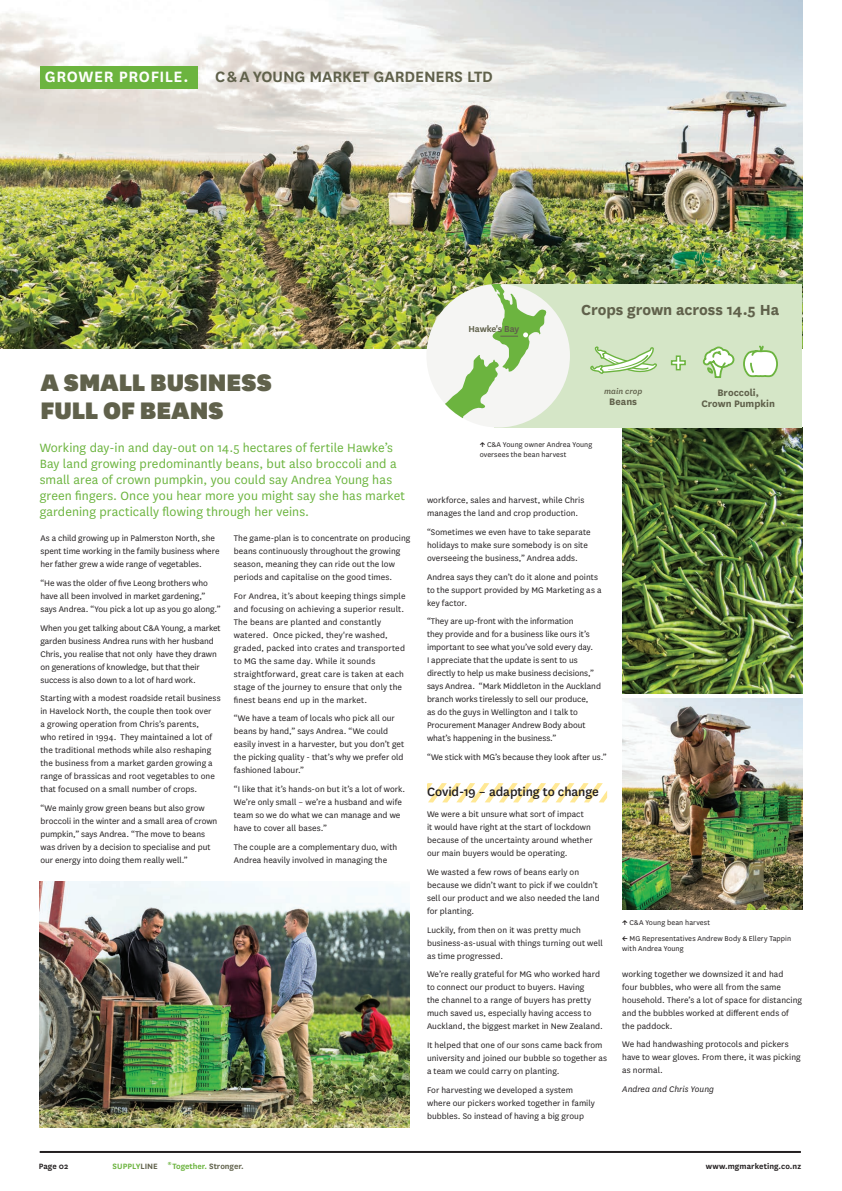
<style>
.page{position:relative;width:842px;height:1191px;background:#fff}
.page>*{position:absolute;margin:0;border:0;box-sizing:border-box;transform-origin:0 0}
.t1{font:900 28px/28px "National";color:#60614b}
.t2{font:600 17.5px "National";letter-spacing:-.005em;color:#60614b}
.t3{font:600 17.5px "National";letter-spacing:.03em;color:#fff}
.t4{font:700 17px "National";letter-spacing:-.005em;color:#60614b}
.t5{font:14px/16px "National";letter-spacing:.005em;color:#6cb43f}
.t6{font:500 14px "National";letter-spacing:-.005em;color:#231f20}
.t7{font:700 11px/11px "National";color:#60614b;text-align:center}
.t8{font:600 10.1px "National";letter-spacing:-.015em;color:#60614b}
.t9{font:9.5px/13px "National";letter-spacing:.005em;color:#231f20}
.t10{font:italic 9.5px "National";color:#231f20}
.t11{font:600 9px "National";color:#6cb43f}
.t12{font:600 9px "National";letter-spacing:.01em;color:#231f20}
.t13{font:italic 500 9px "National";letter-spacing:.005em;color:#60614b}
.t14{font:8.1px/15.7px "National";letter-spacing:.01em;color:#231f20}
.t15{font:700 4px "Futura";color:#6cb43f}
.s1{font-weight:600}
.s2{color:#60614b}
</style>
<div class="page">
<img style="left:622px;top:427px;width:180px;height:266px">
<img style="left:0;top:0;width:802px;height:349px">
<div style="left:40px;top:66px;width:157px;height:23px;background:#6cb43f"></div>
<img style="left:40px;top:881px;width:369px;height:246px">
<img style="left:622px;top:698px;width:180px;height:211px">
<svg style="left:427px;top:783px;width:181px;height:19px"></svg>
<hr style="left:40px;top:1151px;width:761px;height:2px;background:#231f20">
<div style="left:494px;top:284px;width:308px;height:143px;background:#d5e6c7"></div>
<div style="left:426px;top:284px;width:144px;height:143px;background:#f5f5f3;border-radius:50%"></div>
<svg style="left:426px;top:284px;width:121px;height:143px"></svg>
<svg style="left:590px;top:346px;width:67px;height:28px"></svg>
<svg style="left:743px;top:345px;width:35px;height:32px"></svg>
<svg style="left:703px;top:346px;width:31px;height:32px"></svg>
<svg style="left:670px;top:355px;width:16px;height:16px"></svg>
<h2 class="t3" style="left:45px;top:65px;width:145px">GROWER PROFILE.</h2>
<h2 class="t2" style="left:215px;top:65px;width:279px">C &amp; A YOUNG MARKET GARDENERS LTD</h2>
<h1 class="t1" style="left:40px;top:366px;width:233px">A SMALL BUSINESS<br>FULL OF BEANS</h1>
<p class="t8" style="left:468px;top:322px;width:52px">Hawke's Bay</p>
<h3 class="t4" style="left:581px;top:298px;width:200px">Crops grown across 14.5 Ha</h3>
<p class="t13" style="left:604px;top:385px;width:40px">main crop</p>
<p class="t7" style="left:609px;top:395px;width:30px">Beans</p>
<p class="t7" style="left:701px;top:386px;width:75px">Broccoli,<br>Crown Pumpkin</p>
<p class="t5" style="left:40px;top:439px;width:367px">Working day-in and day-out on 14.5 hectares of fertile Hawke’s Bay land growing predominantly beans, but also broccoli and a small area of crown pumpkin, you could say Andrea Young has green fingers. Once you hear more you might say she has market gardening practically flowing through her veins.</p>
<p class="t9" style="left:40px;top:531px;width:181px">As a child growing up in Palmerston North, she spent time working in the family business where her father grew a wide range of vegetables.</p>
<p class="t9" style="left:40px;top:576px;width:182px">“He was the older of five Leong brothers who have all been involved in market gardening,” says Andrea. “You pick a lot up as you go along.”</p>
<p class="t9" style="left:40px;top:620px;width:182px">When you get talking about C&amp;A Young, a market garden business Andrea runs with her husband Chris, you realise that not only have they drawn on generations of knowledge, but that their success is also down to a lot of hard work.</p>
<p class="t9" style="left:40px;top:691px;width:182px">Starting with a modest roadside retail business in Havelock North, the couple then took over<br>a growing operation from Chris’s parents,<br>who retired in 1994. They maintained a lot of the traditional methods while also reshaping the business from a market garden growing a range of brassicas and root vegetables to one that focused on a small number of crops.</p>
<p class="t9" style="left:40px;top:801px;width:178px">“We mainly grow green beans but also grow broccoli in the winter and a small area of crown pumpkin,” says Andrea. “The move to beans was driven by a decision to specialise and put our energy into doing them really well.”</p>
<p class="t9" style="left:234px;top:531px;width:178px">The game-plan is to concentrate on producing beans continuously throughout the growing season, meaning they can ride out the low periods and capitalise on the good times.</p>
<p class="t9" style="left:234px;top:589px;width:173px">For Andrea, it’s about keeping things simple and focusing on achieving a superior result.<br>The beans are planted and constantly watered. Once picked, they're washed, graded, packed into crates and transported to MG the same day. While it sounds straightforward, great care is taken at each stage of the journey to ensure that only the finest beans end up in the market.</p>
<p class="t9" style="left:234px;top:711px;width:172px">“We have a team of locals who pick all our beans by hand,” says Andrea. “We could easily invest in a harvester, but you don’t get the picking quality - that’s why we prefer old fashioned labour.”</p>
<p class="t9" style="left:234px;top:782px;width:173px">“I like that it’s hands-on but it’s a lot of work.<br>We’re only small – we’re a husband and wife team so we do what we can manage and we have to cover all bases.”</p>
<p class="t9" style="left:234px;top:840px;width:165px">The couple are a complementary duo, with<br>Andrea heavily involved in managing the</p>
<p class="t14" style="left:480px;top:439px;width:114px;line-height:10px"><span class="s1">↑</span> C&amp;A Young owner Andrea Young oversees the bean harvest</p>
<p class="t9" style="left:427px;top:493px;width:159px">workforce, sales and harvest, while Chris manages the land and crop production.</p>
<p class="t9" style="left:427px;top:525px;width:165px">“Sometimes we even have to take separate holidays to make sure somebody is on site overseeing the business,” Andrea adds.</p>
<p class="t9" style="left:427px;top:570px;width:176px">Andrea says they can’t do it alone and points to the support provided by MG Marketing as a key factor.</p>
<p class="t9" style="left:427px;top:614px;width:175px">“They are up-front with the information<br>they provide and for a business like ours it’s important to see what you’ve sold every day.<br>I appreciate that the update is sent to us directly to help us make business decisions,” says Andrea. “Mark Middleton in the Auckland branch works tirelessly to sell our produce,<br>as do the guys in Wellington and I talk to Procurement Manager Andrew Body about what’s happening in the business.”</p>
<p class="t9" style="left:427px;top:750px;width:181px">“We stick with MG’s because they look after us.”</p>
<h3 class="t6" style="left:427px;top:782px;width:173px">Covid-19 – adapting to change</h3>
<p class="t9" style="left:427px;top:807px;width:167px">We were a bit unsure what sort of impact<br>it would have right at the start of lockdown because of the uncertainty around whether our main buyers would be operating.</p>
<p class="t9" style="left:427px;top:865px;width:174px">We wasted a few rows of beans early on because we didn’t want to pick if we couldn’t sell our product and we also needed the land for planting.</p>
<p class="t9" style="left:427px;top:923px;width:177px">Luckily, from then on it was pretty much business-as-usual with things turning out well as time progressed.</p>
<p class="t9" style="left:427px;top:967px;width:177px">We’re really grateful for MG who worked hard to connect our product to buyers. Having<br>the channel to a range of buyers has pretty much saved us, especially having access to Auckland, the biggest market in New Zealand.</p>
<p class="t9" style="left:427px;top:1038px;width:181px">It helped that one of our sons came back from university and joined our bubble so together as a team we could carry on planting.</p>
<p class="t9" style="left:427px;top:1083px;width:169px">For harvesting we developed a system where our pickers worked together in family bubbles. So instead of having a big group</p>
<p class="t14" style="left:622px;top:914px;width:171px"><span class="s1">↑</span> C&amp;A Young bean harvest<br><span class="s1">←</span> MG Representatives Andrew Body &amp; Ellery Tappin</p>
<p class="t14" style="left:622px;top:940px;width:63px">with Andrea Young</p>
<p class="t9" style="left:622px;top:966px;width:181px">working together we downsized it and had<br>four bubbles, who were all from the same household. There’s a lot of space for distancing and the bubbles worked at different ends of the paddock.</p>
<p class="t9" style="left:622px;top:1037px;width:180px">We had handwashing protocols and pickers have to wear gloves. From there, it was picking as normal.</p>
<p class="t10" style="left:622px;top:1083px;width:93px">Andrea and Chris Young</p>
<p class="t15" style="left:168px;top:1161px;width:5px">®</p>
<p class="t11" style="left:172px;top:1160px;width:73px">Together. <span class="s2">Stronger.</span></p>
<p class="t12" style="left:39px;top:1160px;width:31px">Page 02</p>
<p class="t11" style="left:113px;top:1160px;width:47px">SUPPLY<span class="s2">LINE</span></p>
<p class="t12" style="left:706px;top:1160px;width:97px">www.mgmarketing.co.nz</p>
</div>
